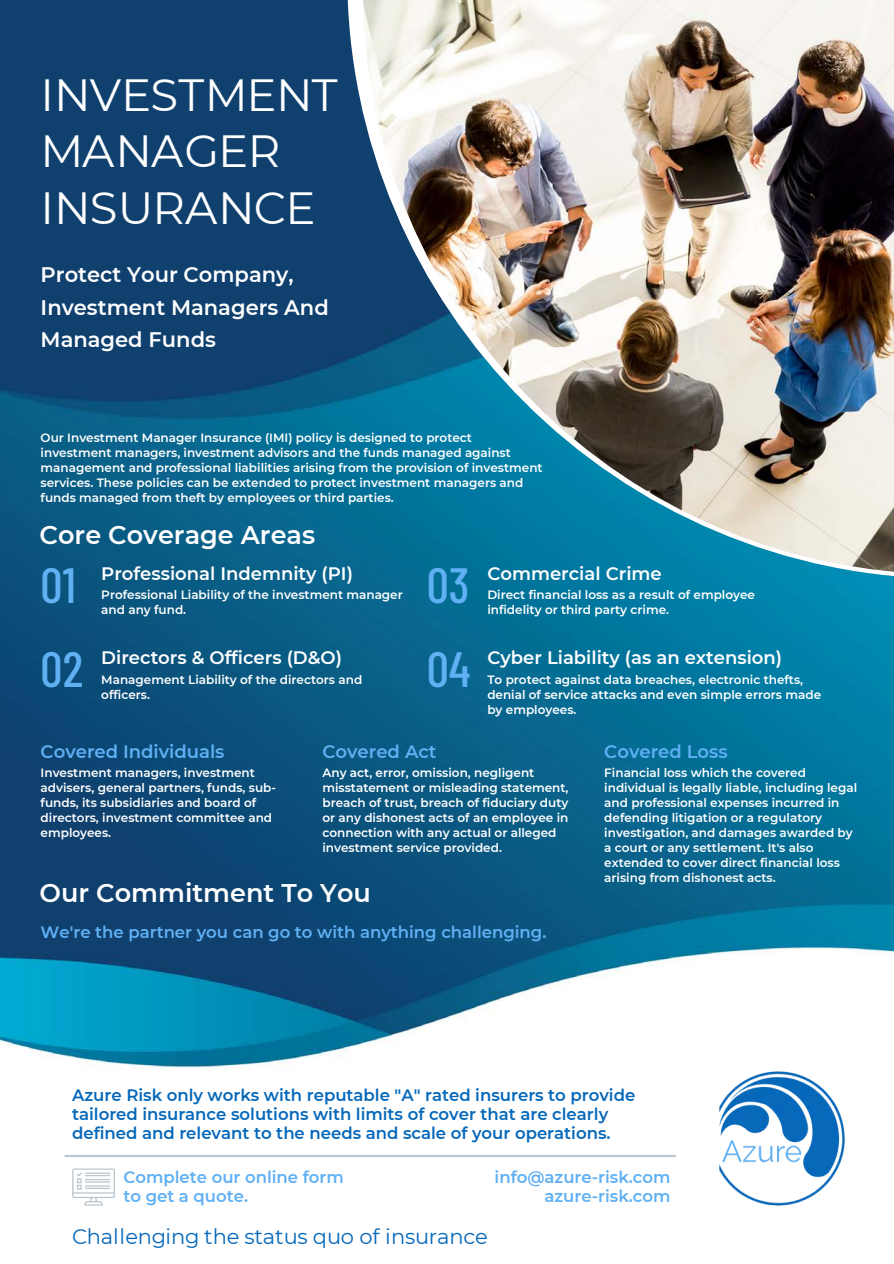
<style>
.page{position:relative;width:894px;height:1264px;background:#fff}
.page>*{position:absolute;margin:0;border:0;box-sizing:border-box;transform-origin:0 0}
.t1{font:500 49.35px "Barlow Condensed";color:#60b0f4}
.t2{font:45px "Montserrat";letter-spacing:-.015em;color:#fff}
.t3{font:600 25.5px "Montserrat";color:#fff}
.t4{font:600 21px/32.7px "Montserrat";color:#fff}
.t5{font:21px "Montserrat";letter-spacing:-.01em;color:#0668ba}
.t6{font:600 18px "Montserrat";color:#fff}
.t7{font:600 18px "Montserrat";color:#60b0f4}
.t8{font:600 16.5px/19.2px "Montserrat";color:#0668ba}
.t9{font:600 16.5px/19.2px "Montserrat";color:#60b0f4}
.t10{font:600 12px/15px "Montserrat";color:#fff}
</style>
<div class="page">
<img style="left:0;top:0;width:893px;height:1206px">
<img style="left:713px;top:1065px;width:137px;height:141px">
<svg style="left:347px;top:0;width:546px;height:578px;background:#1f6a90"></svg>
<img style="left:363px;top:0;width:530px;height:574px">
<hr style="left:65px;top:1154px;width:610px;height:3px;background:#bcc7d0">
<svg style="left:72px;top:1168px;width:43px;height:37px"></svg>
<p class="t2" style="left:41px;top:64px;width:298px">INVESTMENT</p>
<p class="t2" style="left:41px;top:120px;width:241px">MANAGER</p>
<p class="t2" style="left:41px;top:177px;width:276px">INSURANCE</p>
<p class="t4" style="left:41px;top:257px;width:289px">Protect Your Company,<br>Investment Managers And<br>Managed Funds</p>
<p class="t10" style="left:41px;top:430px;width:503px">Our Investment Manager Insurance (IMI) policy is designed to protect investment managers, investment advisors and the funds managed against management and professional liabilities arising from the provision of investment services. These policies can be extended to protect investment managers and funds managed from theft by employees or third parties.</p>
<p class="t3" style="left:40px;top:516px;width:277px">Core Coverage Areas</p>
<p class="t1" style="left:41px;top:549px;width:37px">01</p>
<p class="t6" style="left:101px;top:561px;width:253px">Professional Indemnity (PI)</p>
<p class="t10" style="left:101px;top:587px;width:303px">Professional Liability of the investment manager and any fund.</p>
<p class="t1" style="left:426px;top:549px;width:44px">03</p>
<p class="t6" style="left:487px;top:561px;width:176px">Commercial Crime</p>
<p class="t10" style="left:487px;top:587px;width:269px">Direct financial loss as a result of employee infidelity or third party crime.</p>
<p class="t1" style="left:41px;top:634px;width:44px">02</p>
<p class="t6" style="left:101px;top:645px;width:242px">Directors &amp; Officers (D&amp;O)</p>
<p class="t10" style="left:101px;top:671px;width:262px">Management Liability of the directors and officers.</p>
<p class="t1" style="left:426px;top:634px;width:45px">04</p>
<p class="t6" style="left:487px;top:645px;width:296px">Cyber Liability (as an extension)</p>
<p class="t10" style="left:487px;top:671px;width:335px">To protect against data breaches, electronic thefts, denial of service attacks and even simple errors made by employees.</p>
<p class="t7" style="left:41px;top:738px;width:185px">Covered Individuals</p>
<p class="t10" style="left:41px;top:764px;width:237px">Investment managers, investment advisers, general partners, funds, sub&shy;funds, its subsidiaries and board of directors, investment committee and employees.</p>
<p class="t7" style="left:322px;top:738px;width:116px">Covered Act</p>
<p class="t7" style="left:604px;top:738px;width:125px">Covered Loss</p>
<p class="t10" style="left:322px;top:764px;width:247px">Any act, error, omission, negligent misstatement or misleading statement, breach of trust, breach of fiduciary duty or any dishonest acts of an employee in connection with any actual or alleged investment service provided.</p>
<p class="t10" style="left:604px;top:764px;width:254px">Financial loss which the covered individual is legally liable, including legal and professional expenses incurred in defending litigation or a regulatory investigation, and damages awarded by a court or any settlement. It's also extended to cover direct financial loss arising from dishonest acts.</p>
<p class="t3" style="left:40px;top:875px;width:333px">Our Commitment To You</p>
<p class="t9" style="left:41px;top:921px;width:507px">We're the partner you can go to with anything challenging.</p>
<p class="t8" style="left:72px;top:1084px;width:564px">Azure Risk only works with reputable "A" rated insurers to provide tailored insurance solutions with limits of cover that are clearly defined and relevant to the needs and scale of your operations.</p>
<p class="t9" style="left:123px;top:1166px;width:222px">Complete our online form to get a quote.</p>
<p class="t9" style="left:494px;top:1166px;width:177px">info@azure-risk.com</p>
<p class="t9" style="left:544px;top:1185px;width:127px">azure-risk.com</p>
<p class="t5" style="left:72px;top:1222px;width:417px">Challenging the status quo of insurance</p>
</div>
